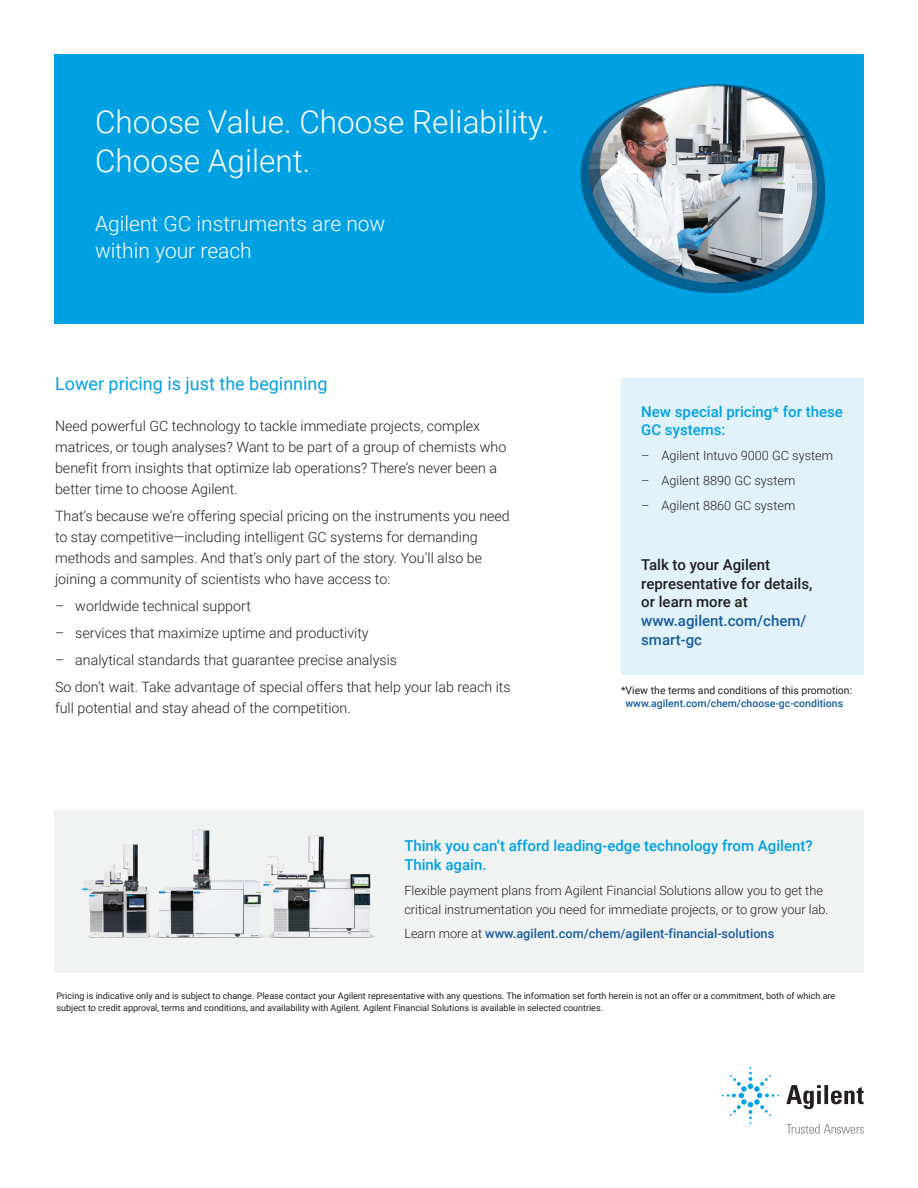
<style>
.page{position:relative;width:918px;height:1188px;background:#fff}
.page>*{position:absolute;margin:0;border:0;box-sizing:border-box;transform-origin:0 0}
.FLYER_front_photo_he{font:300 31.5px/39px "Roboto";color:#fff}
.FLYER_front_photo_su{font:300 21px/27px "Roboto";color:#fff}
.FLYER_front_intro_te{font:18px "Roboto";color:#00a1e3}
.FLYER_Promo_Box_subh{font:500 15px/18.8px "Roboto";color:#00a1e3}
.FLYER_Promo_Box_CTA{font:500 15px/18.8px "Roboto";color:#231f20}
.FLYER_text_black{font:300 14.25px/21px "Roboto";color:#231f20}
.FLYER_Promo_Box_text{font:300 12.75px/18.8px "Roboto";color:#231f20}
.FLYER_Promo_Box_text-2{font:500 12.75px "Roboto";color:#175d9e}
.FLYER_Legal_Copyrigh{font:10.5px/13.5px "Roboto";color:#231f20;text-align:center}
.FLYER_Legal_Copyrigh-2{font:9px/12px "Roboto";color:#231f20}
.s1{font-weight:500;color:#175d9e}
.s2{color:#175d9e}
.s3{font-weight:300;color:#231f20}
</style>
<div class="page">
<div style="left:55px;top:810px;width:809px;height:163px;background:#f1f2f2"></div>
<div style="left:621px;top:378px;width:243px;height:297px;background:#e1f2fb"></div>
<img style="left:154px;top:829px;width:109px;height:109px">
<img style="left:263px;top:835px;width:113px;height:103px">
<img style="left:82px;top:844px;width:72px;height:94px">
<div style="left:54px;top:54px;width:810px;height:270px;background:#00a1e3"></div>
<img style="left:580px;top:84px;width:246px;height:209px">
<svg style="left:786px;top:1085px;width:78px;height:24px"></svg>
<svg style="left:722px;top:1067px;width:57px;height:57px"></svg>
<svg style="left:786px;top:1124px;width:78px;height:10px"></svg>
<p class="FLYER_front_photo_he" style="left:95px;top:101px;width:456px">Choose Value. Choose Reliability.<br>Choose Agilent.</p>
<p class="FLYER_front_photo_su" style="left:95px;top:210px;width:292px">Agilent GC instruments are now within your reach</p>
<p class="FLYER_front_intro_te" style="left:55px;top:371px;width:274px">Lower pricing is just the beginning</p>
<p class="FLYER_text_black" style="left:55px;top:415px;width:453px">Need powerful GC technology to tackle immediate projects, complex matrices, or tough analyses? Want to be part of a group of chemists who benefit from insights that optimize lab operations? There’s never been a better time to choose Agilent.</p>
<p class="FLYER_text_black" style="left:55px;top:505px;width:456px">That’s because we’re offering special pricing on the instruments you need to stay competitive—including intelligent GC systems for demanding methods and samples. And that’s only part of the story. You’ll also be joining a community of scientists who have access to:</p>
<p class="FLYER_text_black" style="left:55px;top:595px;width:197px">– worldwide technical support</p>
<p class="FLYER_text_black" style="left:55px;top:622px;width:315px">– services that maximize uptime and productivity</p>
<p class="FLYER_text_black" style="left:55px;top:649px;width:344px">– analytical standards that guarantee precise analysis</p>
<p class="FLYER_text_black" style="left:55px;top:676px;width:457px">So don’t wait. Take advantage of special offers that help your lab reach its full potential and stay ahead of the competition.</p>
<p class="FLYER_Legal_Copyrigh" style="left:621px;top:683px;width:233px">*View the terms and conditions of this promotion: <span class="s1">www.agilent.com/chem/choose-gc-conditions</span></p>
<p class="FLYER_Promo_Box_subh" style="left:641px;top:401px;width:203px">New special pricing* for these<br>GC systems:</p>
<p class="FLYER_Promo_Box_text" style="left:641px;top:446px;width:193px">– Agilent Intuvo 9000 GC system</p>
<p class="FLYER_Promo_Box_text" style="left:641px;top:471px;width:156px">– Agilent 8890 GC system</p>
<p class="FLYER_Promo_Box_text" style="left:641px;top:495px;width:156px">– Agilent 8860 GC system</p>
<p class="FLYER_Promo_Box_CTA" style="left:641px;top:555px;width:173px">Talk to your Agilent representative for details, or learn more at <span class="s2">www.agilent.com/chem/ smart-gc</span></p>
<p class="FLYER_Promo_Box_subh" style="left:404px;top:836px;width:410px">Think you can’t afford leading-edge technology from Agilent?<br>Think again.</p>
<p class="FLYER_Promo_Box_text" style="left:404px;top:880px;width:426px">Flexible payment plans from Agilent Financial Solutions allow you to get the critical instrumentation you need for immediate projects, or to grow your lab.</p>
<p class="FLYER_Promo_Box_text-2" style="left:404px;top:925px;width:371px"><span class="s3">Learn more at</span> www.agilent.com/chem/agilent-financial-solutions</p>
<p class="FLYER_Legal_Copyrigh-2" style="left:57px;top:989px;width:780px">Pricing is indicative only and is subject to change. Please contact your Agilent representative with any questions. The information set forth herein is not an offer or a commitment, both of which are subject to credit approval, terms and conditions, and availability with Agilent. Agilent Financial Solutions is available in selected countries.</p>
</div>
